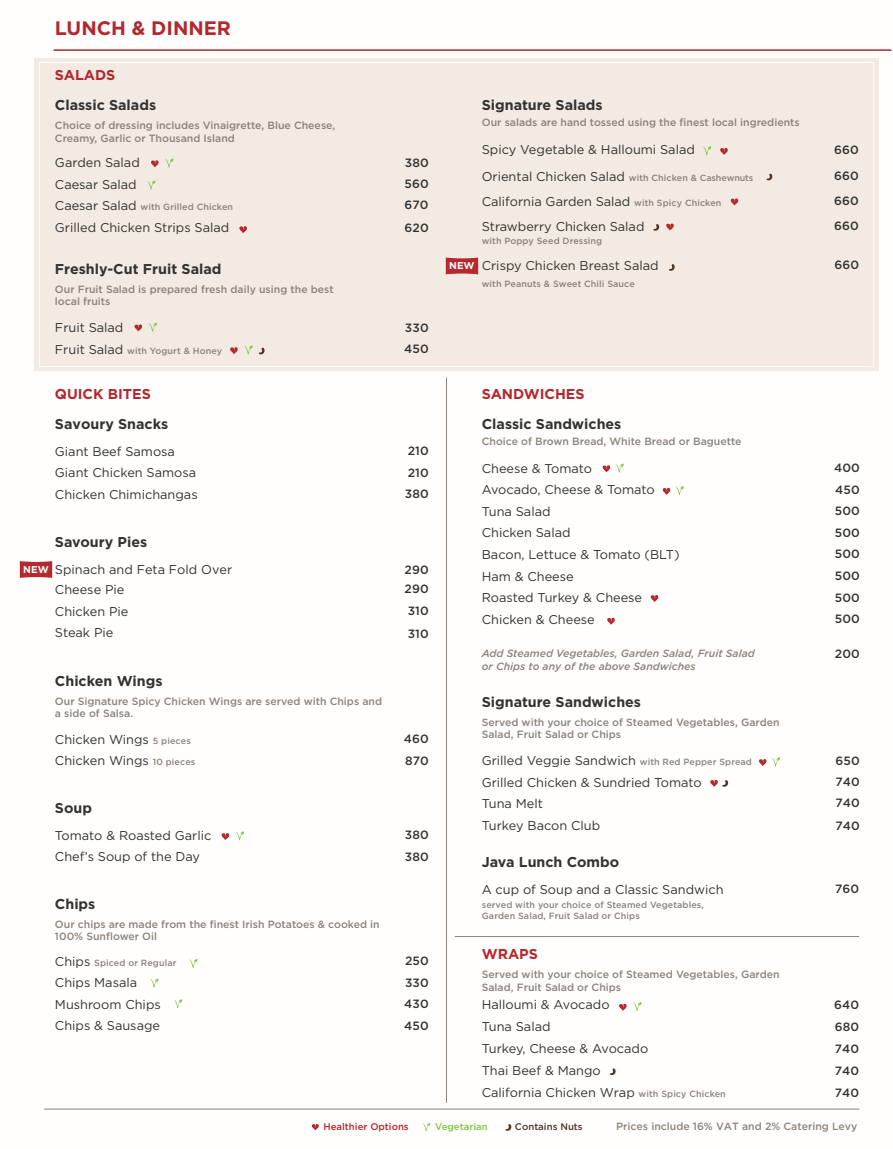
<style>
.page{position:relative;width:893px;height:1149px;background:#fff}
.page>*{position:absolute;margin:0;border:0;box-sizing:border-box;transform-origin:0 0}
.t1{font:700 19.5px "Gotham";color:#b3272d}
.t2{font:700 14.25px "Gotham";color:#333}
.t3{font:700 14.25px "Gotham";color:#b3272d}
.t4{font:700 14.25px "Gotham";color:#b4292d}
.t5{font:12.75px/21.6px "Gotham";color:#333}
.t6{font:500 12px/21.6px "Gotham";letter-spacing:.01em;color:#333}
.t7{font:500 10.5px/12.6px "Gotham";color:#8d837a}
.t8{font:italic 500 10.5px/12.6px "Gotham";color:#8d837a}
.t9{font:700 9.9px "Gotham";color:#fff}
.t10{font:500 9.6px "Gotham";color:#b4292d}
.t11{font:500 9.6px "Gotham";color:#513528}
.t12{font:500 9.6px "Gotham";color:#80c343}
.t13{font:500 9px/10.8px "Gotham";letter-spacing:.01em;color:#8d837a}
.t14{font:500 9px "Gotham";letter-spacing:-.015em;color:#8d837a}
.s1{font-weight:400;font-size:12.75px;color:#333}
.s2{font-weight:500;font-size:9px;color:#8d837a}
</style>
<div class="page">
<hr style="left:44px;top:1108px;width:815px;height:1px;background:#8d837a">
<hr style="left:446px;top:377px;width:1px;height:725px;background:#8d837a">
<hr style="left:455px;top:936px;width:404px;height:1px;background:#8d837a">
<div style="left:35px;top:58px;width:844px;height:313px;background:#f2eae3"></div>
<svg style="left:236px;top:831px;width:8px;height:9px"></svg>
<svg style="left:189px;top:959px;width:9px;height:8px"></svg>
<svg style="left:150px;top:978px;width:9px;height:9px"></svg>
<svg style="left:174px;top:999px;width:8px;height:8px"></svg>
<svg style="left:221px;top:833px;width:8px;height:7px"></svg>
<svg style="left:633px;top:1002px;width:9px;height:8px"></svg>
<svg style="left:619px;top:1003px;width:8px;height:7px"></svg>
<svg style="left:165px;top:158px;width:9px;height:9px"></svg>
<svg style="left:147px;top:180px;width:9px;height:9px"></svg>
<svg style="left:151px;top:160px;width:8px;height:7px"></svg>
<svg style="left:239px;top:226px;width:8px;height:7px"></svg>
<svg style="left:149px;top:322px;width:8px;height:9px"></svg>
<svg style="left:134px;top:324px;width:8px;height:7px"></svg>
<svg style="left:730px;top:198px;width:8px;height:7px"></svg>
<svg style="left:703px;top:146px;width:8px;height:9px"></svg>
<svg style="left:720px;top:148px;width:8px;height:7px"></svg>
<svg style="left:244px;top:345px;width:9px;height:9px"></svg>
<svg style="left:230px;top:347px;width:8px;height:7px"></svg>
<svg style="left:259px;top:347px;width:6px;height:7px"></svg>
<svg style="left:669px;top:264px;width:6px;height:7px"></svg>
<svg style="left:666px;top:223px;width:8px;height:8px"></svg>
<svg style="left:653px;top:224px;width:6px;height:7px"></svg>
<svg style="left:766px;top:174px;width:6px;height:6px"></svg>
<svg style="left:423px;top:1123px;width:7px;height:7px"></svg>
<svg style="left:311px;top:1124px;width:8px;height:6px"></svg>
<svg style="left:506px;top:1124px;width:5px;height:6px"></svg>
<svg style="left:602px;top:463px;width:22px;height:9px"></svg>
<svg style="left:662px;top:486px;width:22px;height:9px"></svg>
<svg style="left:650px;top:595px;width:8px;height:7px"></svg>
<svg style="left:607px;top:617px;width:8px;height:7px"></svg>
<svg style="left:54px;top:49px;width:838px;height:2px;background:#c55b60"></svg>
<svg style="left:20px;top:561px;width:32px;height:16px"></svg>
<svg style="left:446px;top:257px;width:32px;height:17px"></svg>
<svg style="left:759px;top:757px;width:21px;height:9px"></svg>
<svg style="left:710px;top:779px;width:18px;height:7px"></svg>
<svg style="left:610px;top:1068px;width:6px;height:6px"></svg>
<h1 class="t1" style="left:55px;top:15px;width:178px">LUNCH &amp; DINNER</h1>
<p class="t3" style="left:55px;top:66px;width:62px">SALADS</p>
<p class="t2" style="left:55px;top:96px;width:103px">Classic Salads</p>
<p class="t7" style="left:55px;top:119px;width:282px">Choice of dressing includes Vinaigrette, Blue Cheese,<br>Creamy, Garlic or Thousand Island</p>
<p class="t5" style="left:55px;top:151px;width:86px">Garden Salad</p>
<p class="t6" style="left:405px;top:151px;width:25px">380</p>
<p class="t5" style="left:55px;top:173px;width:83px">Caesar Salad</p>
<p class="t13" style="left:55px;top:201px;width:180px"><span class="s1">Caesar Salad</span> with Grilled Chicken</p>
<p class="t6" style="left:404px;top:194px;width:26px">670</p>
<p class="t6" style="left:404px;top:173px;width:26px">560</p>
<p class="t5" style="left:55px;top:217px;width:176px">Grilled Chicken Strips Salad</p>
<p class="t2" style="left:55px;top:260px;width:168px">Freshly-Cut Fruit Salad</p>
<p class="t7" style="left:55px;top:282px;width:280px">Our Fruit Salad is prepared fresh daily using the best local fruits</p>
<p class="t13" style="left:55px;top:345px;width:169px"><span class="s1">Fruit Salad</span> with Yogurt &amp; Honey</p>
<p class="t5" style="left:55px;top:316px;width:70px">Fruit Salad</p>
<p class="t3" style="left:55px;top:384px;width:97px">QUICK BITES</p>
<p class="t2" style="left:55px;top:414px;width:115px">Savoury Snacks</p>
<p class="t5" style="left:55px;top:440px;width:122px">Giant Beef Samosa</p>
<p class="t5" style="left:55px;top:461px;width:143px">Giant Chicken Samosa</p>
<p class="t5" style="left:55px;top:483px;width:144px">Chicken Chimichangas</p>
<p class="t2" style="left:55px;top:532px;width:94px">Savoury Pies</p>
<p class="t6" style="left:405px;top:216px;width:26px">620</p>
<p class="t6" style="left:404px;top:316px;width:26px">330<br>450</p>
<p class="t6" style="left:408px;top:439px;width:23px">210</p>
<p class="t6" style="left:408px;top:461px;width:23px">210</p>
<p class="t6" style="left:405px;top:483px;width:25px">380</p>
<p class="t5" style="left:55px;top:558px;width:179px">Spinach and Feta Fold Over</p>
<p class="t6" style="left:405px;top:558px;width:26px">290</p>
<p class="t9" style="left:23px;top:562px;width:27px">NEW</p>
<p class="t5" style="left:55px;top:578px;width:71px">Cheese Pie</p>
<p class="t5" style="left:55px;top:599px;width:75px">Chicken Pie<br>Steak Pie</p>
<p class="t2" style="left:55px;top:671px;width:109px">Chicken Wings</p>
<p class="t7" style="left:55px;top:694px;width:329px">Our Signature Spicy Chicken Wings are served with Chips and a side of Salsa.</p>
<p class="t5" style="left:55px;top:728px;width:142px">Chicken Wings <span class="s2">5 pieces<br></span>Chicken Wings <span class="s2">10 pieces</span></p>
<p class="t2" style="left:55px;top:798px;width:39px">Soup</p>
<p class="t5" style="left:55px;top:823px;width:158px">Tomato &amp; Roasted Garlic</p>
<p class="t5" style="left:55px;top:845px;width:147px">Chef’s Soup of the Day</p>
<p class="t2" style="left:55px;top:894px;width:42px">Chips</p>
<p class="t7" style="left:55px;top:917px;width:326px">Our chips are made from the finest Irish Potatoes &amp; cooked in<br>100% Sunflower Oil</p>
<p class="t13" style="left:55px;top:956px;width:123px"><span class="s1">Chips</span> Spiced or Regular</p>
<p class="t5" style="left:55px;top:971px;width:107px">Chips Masala<br>Mushroom Chips<br>Chips &amp; Sausage</p>
<p class="t6" style="left:405px;top:578px;width:26px">290<br>310</p>
<p class="t6" style="left:408px;top:622px;width:23px">310</p>
<p class="t6" style="left:404px;top:727px;width:26px">460</p>
<p class="t6" style="left:405px;top:749px;width:25px">870</p>
<p class="t6" style="left:405px;top:823px;width:25px">380<br>380</p>
<p class="t6" style="left:404px;top:949px;width:26px;text-align:justify">250<br>330<br>430<br>450</p>
<p class="t2" style="left:482px;top:96px;width:122px">Signature Salads</p>
<p class="t7" style="left:482px;top:116px;width:319px">Our salads are hand tossed using the finest local ingredients</p>
<p class="t5" style="left:482px;top:139px;width:215px">Spicy Vegetable &amp; Halloumi Salad</p>
<p class="t14" style="left:482px;top:171px;width:273px"><span class="s1">Oriental Chicken Salad</span> with Chicken &amp; Cashewnuts</p>
<p class="t5" style="left:482px;top:190px;width:241px">California Garden Salad <span class="s2">with Spicy Chicken</span></p>
<p class="t5" style="left:482px;top:215px;width:164px">Strawberry Chicken Salad</p>
<p class="t13" style="left:482px;top:235px;width:122px">with Poppy Seed Dressing</p>
<p class="t5" style="left:482px;top:254px;width:178px">Crispy Chicken Breast Salad</p>
<p class="t13" style="left:482px;top:278px;width:155px">with Peanuts &amp; Sweet Chili Sauce</p>
<p class="t9" style="left:449px;top:259px;width:27px">NEW</p>
<p class="t3" style="left:482px;top:384px;width:104px">SANDWICHES</p>
<p class="t2" style="left:482px;top:414px;width:141px">Classic Sandwiches</p>
<p class="t7" style="left:482px;top:434px;width:261px">Choice of Brown Bread, White Bread or Baguette</p>
<p class="t5" style="left:482px;top:457px;width:112px">Cheese &amp; Tomato</p>
<p class="t5" style="left:482px;top:478px;width:175px">Avocado, Cheese &amp; Tomato</p>
<p class="t5" style="left:482px;top:500px;width:199px">Tuna Salad<br>Chicken Salad<br>Bacon, Lettuce &amp; Tomato (BLT)<br>Ham &amp; Cheese<br>Roasted Turkey &amp; Cheese<br>Chicken &amp; Cheese</p>
<p class="t8" style="left:482px;top:646px;width:275px">Add Steamed Vegetables, Garden Salad, Fruit Salad or Chips to any of the above Sandwiches</p>
<p class="t2" style="left:482px;top:692px;width:161px">Signature Sandwiches</p>
<p class="t7" style="left:482px;top:715px;width:299px">Served with your choice of Steamed Vegetables, Garden<br>Salad, Fruit Salad or Chips</p>
<p class="t5" style="left:482px;top:749px;width:272px">Grilled Veggie Sandwich <span class="s2">with Red Pepper Spread<br></span>Grilled Chicken &amp; Sundried Tomato<br>Tuna Melt<br>Turkey Bacon Club</p>
<p class="t2" style="left:482px;top:852px;width:139px">Java Lunch Combo</p>
<p class="t5" style="left:482px;top:877px;width:243px">A cup of Soup and a Classic Sandwich</p>
<p class="t13" style="left:482px;top:899px;width:224px">served with your choice of Steamed Vegetables,<br>Garden Salad, Fruit Salad or Chips</p>
<p class="t4" style="left:482px;top:944px;width:58px">WRAPS</p>
<p class="t7" style="left:482px;top:967px;width:299px">Served with your choice of Steamed Vegetables, Garden<br>Salad, Fruit Salad or Chips</p>
<p class="t5" style="left:482px;top:1015px;width:246px;line-height:22px">Tuna Salad<br>Turkey, Cheese &amp; Avocado<br>Thai Beef &amp; Mango<br>California Chicken Wrap <span class="s2">with Spicy Chicken</span></p>
<p class="t5" style="left:482px;top:993px;width:129px">Halloumi &amp; Avocado</p>
<p class="t6" style="left:834px;top:139px;width:26px">660</p>
<p class="t6" style="left:834px;top:163px;width:26px;line-height:25.2px">660<br>660</p>
<p class="t6" style="left:834px;top:215px;width:26px">660</p>
<p class="t6" style="left:834px;top:254px;width:26px">660</p>
<p class="t6" style="left:834px;top:456px;width:27px">400</p>
<p class="t6" style="left:835px;top:478px;width:26px">450</p>
<p class="t6" style="left:835px;top:500px;width:27px;text-align:justify">500<br>500<br>500<br>500<br>500<br>500</p>
<p class="t6" style="left:835px;top:642px;width:26px">200</p>
<p class="t6" style="left:836px;top:749px;width:26px">650</p>
<p class="t6" style="left:835px;top:792px;width:26px">740</p>
<p class="t6" style="left:835px;top:770px;width:26px">740</p>
<p class="t6" style="left:835px;top:814px;width:26px">740</p>
<p class="t6" style="left:835px;top:877px;width:26px">760</p>
<p class="t6" style="left:834px;top:992px;width:26px;line-height:22px;text-align:justify">640<br>680<br>740<br>740<br>740</p>
<p class="t10" style="left:323px;top:1120px;width:87px">Healthier Options</p>
<p class="t12" style="left:435px;top:1120px;width:54px">Vegetarian</p>
<p class="t11" style="left:515px;top:1120px;width:69px">Contains Nuts</p>
<p class="t7" style="left:616px;top:1119px;width:243px">Prices include 16% VAT and 2% Catering Levy</p>
</div>
